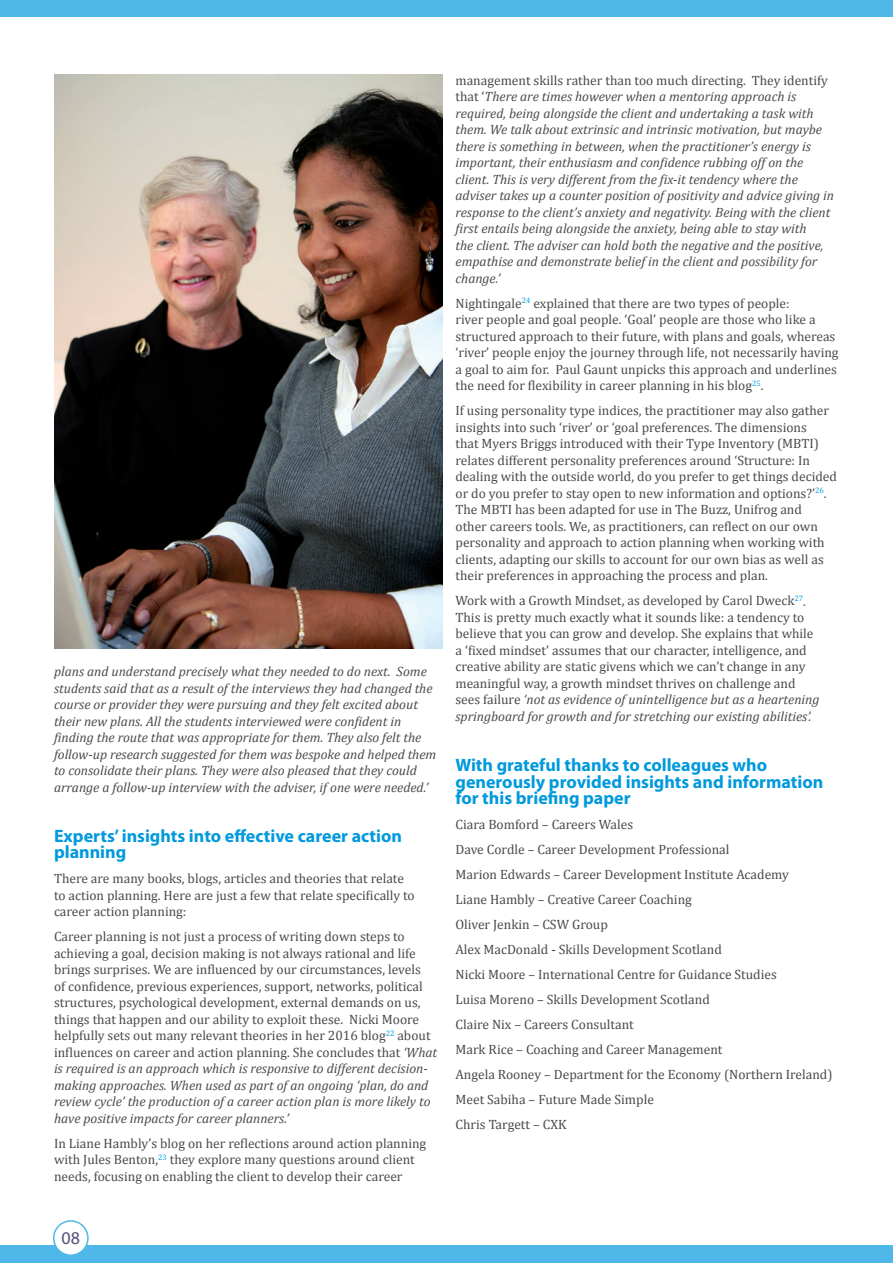
<style>
.page{position:relative;width:893px;height:1263px;background:#fff}
.page>*{position:absolute;margin:0;border:0;box-sizing:border-box;transform-origin:0 0}
.t1{font:700 18px/16.5px "Myriad Pro";color:#09d}
.t2{font:18px "Myriad Pro";color:#564f7a}
.t3{font:13.5px/16.5px "Cambria";color:#494a4b}
.t4{font:italic 13.5px/16.5px "Cambria";color:#494a4b}
.s1{font-style:italic}
.s2{font-style:normal}
</style>
<div class="page">
<div style="left:0;top:0;width:893px;height:16px;background:#4fb8e9"></div>
<div style="left:0;top:1245px;width:893px;height:18px;background:#4fb8e9"></div>
<div style="left:54px;top:1221px;width:34px;height:34px;background:#fff;border-radius:50%"></div>
<div style="left:53px;top:1220px;width:36px;height:36px;border:2px solid #4fb8e9;border-radius:50%"></div>
<img style="left:54px;top:74px;width:388px;height:574px">
<p class="t4" style="left:54px;top:663px;width:384px">plans and understand precisely what they needed to do next. Some students said that as a result of the interviews they had changed the course or provider they were pursuing and they felt excited about their new plans. All the students interviewed were confident in finding the route that was appropriate for them. They also felt the follow-up research suggested for them was bespoke and helped them to consolidate their plans. They were also pleased that they could arrange a follow-up interview with the adviser, if one were needed.’</p>
<h1 class="t1" style="left:54px;top:827px;width:350px">Experts’ insights into effective career action planning</h1>
<p class="t3" style="left:54px;top:870px;width:362px">There are many books, blogs, articles and theories that relate to action planning. Here are just a few that relate specifically to career action planning:</p>
<p class="t3" style="left:54px;top:928px;width:385px">Career planning is not just a process of writing down steps to achieving a goal, decision making is not always rational and life brings surprises. We are influenced by our circumstances, levels<br>of confidence, previous experiences, support, networks, political structures, psychological development, external demands on us, things that happen and our ability to exploit these. Nicki Moore helpfully sets out many relevant theories in her 2016 blog<sup>22</sup> about influences on career and action planning. She concludes that <span class="s1">‘What is required is an approach which is responsive to different decision&shy;making approaches. When used as part of an ongoing ‘plan, do and review cycle’ the production of a career action plan is more likely to have positive impacts for career planners.’</span></p>
<p class="t3" style="left:54px;top:1135px;width:374px">In Liane Hambly’s blog on her reflections around action planning with Jules Benton,<sup>23</sup> they explore many questions around client needs, focusing on enabling the client to develop their career</p>
<p class="t4" style="left:455px;top:72px;width:380px"><span class="s2">management skills rather than too much directing. They identify that ‘</span>There are times however when a mentoring approach is required, being alongside the client and undertaking a task with them. We talk about extrinsic and intrinsic motivation, but maybe there is something in between, when the practitioner’s energy is important, their enthusiasm and confidence rubbing off on the client. This is very different from the fix-it tendency where the adviser takes up a counter position of positivity and advice giving in response to the client’s anxiety and negativity. Being with the client first entails being alongside the anxiety, being able to stay with<br>the client. The adviser can hold both the negative and the positive, empathise and demonstrate belief in the client and possibility for change.’</p>
<p class="t3" style="left:455px;top:295px;width:385px">Nightingale<sup>24</sup> explained that there are two types of people:<br>river people and goal people. ‘Goal’ people are those who like a structured approach to their future, with plans and goals, whereas ‘river’ people enjoy the journey through life, not necessarily having a goal to aim for. Paul Gaunt unpicks this approach and underlines the need for flexibility in career planning in his blog<sup>25</sup>.</p>
<p class="t3" style="left:455px;top:403px;width:383px">If using personality type indices, the practitioner may also gather insights into such ‘river’ or ‘goal preferences. The dimensions<br>that Myers Briggs introduced with their Type Inventory (MBTI) relates different personality preferences around ‘Structure: In dealing with the outside world, do you prefer to get things decided or do you prefer to stay open to new information and options?’<sup>26</sup>.<br>The MBTI has been adapted for use in The Buzz, Unifrog and<br>other careers tools. We, as practitioners, can reflect on our own personality and approach to action planning when working with clients, adapting our skills to account for our own bias as well as their preferences in approaching the process and plan.</p>
<p class="t3" style="left:455px;top:592px;width:366px">Work with a Growth Mindset, as developed by Carol Dweck<sup>27</sup>.<br>This is pretty much exactly what it sounds like: a tendency to believe that you can grow and develop. She explains that while a ‘fixed mindset’ assumes that our character, intelligence, and creative ability are static givens which we can’t change in any meaningful way, a growth mindset thrives on challenge and sees failure <span class="s1">‘not as evidence of unintelligence but as a heartening springboard for growth and for stretching our existing abilities’.</span></p>
<h1 class="t1" style="left:455px;top:757px;width:369px">With grateful thanks to colleagues who generously provided insights and information for this briefing paper</h1>
<p class="t3" style="left:455px;top:812px;width:379px;line-height:25px">Ciara Bomford – Careers Wales<br>Dave Cordle – Career Development Professional<br>Marion Edwards – Career Development Institute Academy<br>Liane Hambly – Creative Career Coaching<br>Oliver Jenkin – CSW Group<br>Alex MacDonald - Skills Development Scotland<br>Nicki Moore – International Centre for Guidance Studies<br>Luisa Moreno – Skills Development Scotland<br>Claire Nix – Careers Consultant<br>Mark Rice – Coaching and Career Management<br>Angela Rooney – Department for the Economy (Northern Ireland)<br>Meet Sabiha – Future Made Simple<br>Chris Targett – CXK</p>
<h1 class="t2" style="left:62px;top:1228px;width:20px">08</h1>
</div>
